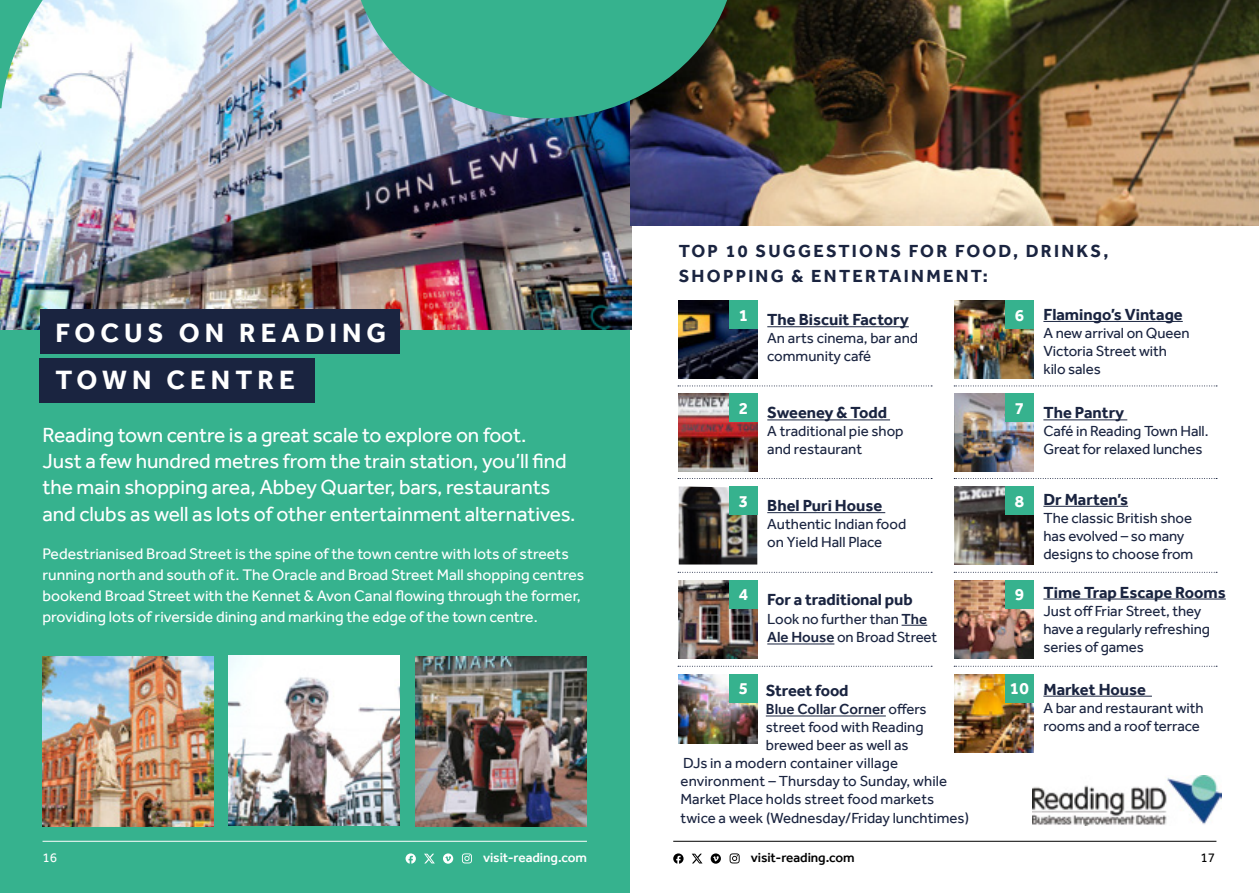
<style>
.page{position:relative;width:1259px;height:893px;background:#fff}
.page>*{position:absolute;margin:0;border:0;box-sizing:border-box;transform-origin:0 0}
.t1{font:700 27.3px/47.5px "Effra";letter-spacing:.185em;color:#fff}
.t2{font:21px/26.2px "Effra";letter-spacing:-.005em;color:#fff}
.t3{font:700 18px/25.5px "Effra";letter-spacing:.125em;color:#1a2440}
.t4{font:700 17.25px "Effra";color:#fff}
.t5{font:700 16.5px "Effra";color:#1a2440}
.t6{font:15.75px/21px "Effra";color:#fff}
.t7{font:15px/18px "Effra";letter-spacing:-.005em;color:#1a2440}
.t8{font:500 15px "Effra";color:#1a2440}
.t9{font:500 13.5px "Effra";letter-spacing:-.005em;color:#000}
.t10{font:500 13.5px "Effra";letter-spacing:-.005em;color:#fff}
.t11{font:13.5px "Effra";color:#000}
.t12{font:13.5px "Effra";color:#fff}
.s1{font-size:17.25px;color:#fff}
.s2{font-weight:500}
.s3{font-weight:400}
</style>
<div class="page">
<hr style="left:766px;top:716px;width:120px;height:1px;background:#1a2440">
<div style="left:0;top:21px;width:629px;height:872px;background:#36b28e"></div>
<img style="left:0;top:118px;width:631px;height:211px">
<img style="left:43px;top:656px;width:171px;height:171px">
<img style="left:228px;top:655px;width:172px;height:171px">
<img style="left:415px;top:656px;width:172px;height:171px">
<img style="left:631px;top:0;width:628px;height:225px">
<hr style="left:673px;top:841px;width:543px;height:1px;background:#000">
<svg style="left:729px;top:853px;width:10px;height:10px"></svg>
<svg style="left:692px;top:854px;width:10px;height:9px"></svg>
<svg style="left:673px;top:853px;width:10px;height:11px"></svg>
<svg style="left:710px;top:853px;width:11px;height:11px"></svg>
<img style="left:1032px;top:775px;width:189px;height:50px">
<img style="left:679px;top:300px;width:78px;height:79px">
<div style="left:729px;top:300px;width:28px;height:28px;background:#36b28e"></div>
<hr style="left:767px;top:326px;width:142px;height:1px;background:#1a2440">
<img style="left:955px;top:300px;width:78px;height:79px">
<div style="left:1005px;top:300px;width:28px;height:28px;background:#36b28e"></div>
<hr style="left:1043px;top:321px;width:139px;height:1px;background:#1a2440">
<img style="left:679px;top:394px;width:78px;height:78px">
<div style="left:729px;top:393px;width:28px;height:28px;background:#36b28e"></div>
<hr style="left:767px;top:420px;width:123px;height:1px;background:#1a2440">
<img style="left:955px;top:394px;width:78px;height:78px">
<div style="left:1005px;top:393px;width:28px;height:28px;background:#36b28e"></div>
<hr style="left:1043px;top:420px;width:84px;height:1px;background:#1a2440">
<svg style="left:678px;top:386px;width:254px;height:1px"></svg>
<svg style="left:954px;top:386px;width:263px;height:1px"></svg>
<img style="left:679px;top:486px;width:78px;height:78px">
<div style="left:729px;top:486px;width:28px;height:28px;background:#36b28e"></div>
<hr style="left:767px;top:512px;width:118px;height:1px;background:#1a2440">
<svg style="left:678px;top:478px;width:254px;height:1px"></svg>
<img style="left:955px;top:486px;width:78px;height:78px">
<div style="left:1005px;top:486px;width:28px;height:28px;background:#36b28e"></div>
<hr style="left:1043px;top:506px;width:85px;height:1px;background:#1a2440">
<svg style="left:954px;top:478px;width:263px;height:1px"></svg>
<img style="left:679px;top:580px;width:78px;height:78px">
<div style="left:729px;top:580px;width:28px;height:28px;background:#36b28e"></div>
<svg style="left:901px;top:625px;width:26px;height:1px"></svg>
<hr style="left:767px;top:644px;width:67px;height:1px;background:#1a2440">
<svg style="left:678px;top:572px;width:254px;height:1px"></svg>
<img style="left:955px;top:580px;width:78px;height:78px">
<div style="left:1005px;top:580px;width:28px;height:28px;background:#36b28e"></div>
<hr style="left:1043px;top:599px;width:182px;height:1px;background:#1a2440">
<svg style="left:954px;top:572px;width:263px;height:1px"></svg>
<img style="left:679px;top:674px;width:78px;height:70px">
<div style="left:729px;top:674px;width:28px;height:28px;background:#36b28e"></div>
<svg style="left:678px;top:666px;width:254px;height:1px"></svg>
<img style="left:955px;top:674px;width:78px;height:78px">
<div style="left:1005px;top:674px;width:28px;height:28px;background:#36b28e"></div>
<hr style="left:1043px;top:696px;width:109px;height:1px;background:#1a2440">
<svg style="left:954px;top:666px;width:263px;height:1px"></svg>
<div style="left:41px;top:309px;width:359px;height:45px;background:#1a2440"></div>
<div style="left:40px;top:358px;width:275px;height:44px;background:#1a2440"></div>
<img style="left:0;top:0;width:736px;height:118px">
<hr style="left:43px;top:841px;width:544px;height:1px;background:#fff">
<svg style="left:462px;top:853px;width:10px;height:10px"></svg>
<svg style="left:424px;top:854px;width:11px;height:9px"></svg>
<svg style="left:405px;top:853px;width:11px;height:11px"></svg>
<svg style="left:443px;top:853px;width:10px;height:11px"></svg>
<h1 class="t1" style="left:56px;top:308px;width:332px">FOCUS ON READING<br>TOWN CENTRE</h1>
<h2 class="t2" style="left:43px;top:421px;width:534px">Reading town centre is a great scale to explore on foot.<br>Just a few hundred metres from the train station, you’ll find the main shopping area, Abbey Quarter, bars, restaurants and clubs as well as lots of other entertainment alternatives.</h2>
<p class="t6" style="left:43px;top:543px;width:543px">Pedestrianised Broad Street is the spine of the town centre with lots of streets running north and south of it. The Oracle and Broad Street Mall shopping centres bookend Broad Street with the Kennet &amp; Avon Canal flowing through the former, providing lots of riverside dining and marking the edge of the town centre.</p>
<p class="t12" style="left:43px;top:850px;width:16px">16</p>
<p class="t10" style="left:483px;top:850px;width:105px">visit-reading.com</p>
<p class="t3" style="left:679px;top:238px;width:431px">TOP 10 SUGGESTIONS FOR FOOD, DRINKS,<br>SHOPPING &amp; ENTERTAINMENT:</p>
<p class="t5" style="left:739px;top:310px;width:171px"><sup>1</sup> The Biscuit Factory</p>
<p class="t7" style="left:767px;top:329px;width:152px">An arts cinema, bar and community café</p>
<p class="t5" style="left:1015px;top:305px;width:169px"><span class="s1">6</span> Flamingo’s Vintage</p>
<p class="t7" style="left:1043px;top:324px;width:148px">A new arrival on Queen<br>Victoria Street with kilo sales</p>
<p class="t5" style="left:739px;top:403px;width:150px"><sup>2</sup> Sweeney &amp; Todd</p>
<p class="t7" style="left:767px;top:422px;width:138px">A traditional pie shop and restaurant</p>
<p class="t5" style="left:739px;top:496px;width:145px"><sup>3</sup> Bhel Puri House</p>
<p class="t7" style="left:767px;top:515px;width:140px">Authentic Indian food on Yield Hall Place</p>
<p class="t5" style="left:739px;top:590px;width:175px"><sup>4</sup> For a traditional pub</p>
<p class="t7" style="left:767px;top:609px;width:171px;line-height:18.8px">Look no further than <span class="s2">The<br>Ale House</span> on Broad Street</p>
<p class="t5" style="left:1015px;top:403px;width:111px"><sup>7</sup> The Pantry</p>
<p class="t7" style="left:1043px;top:422px;width:167px">Café in Reading Town Hall.<br>Great for relaxed lunches</p>
<p class="t5" style="left:1015px;top:489px;width:115px"><span class="s1">8</span> Dr Marten’s</p>
<p class="t7" style="left:1043px;top:509px;width:151px">The classic British shoe has evolved – so many designs to choose from</p>
<p class="t5" style="left:1015px;top:582px;width:212px"><span class="s1">9</span> Time Trap Escape Rooms</p>
<p class="t7" style="left:1043px;top:601px;width:168px">Just off Friar Street, they have a regularly refreshing series of games</p>
<p class="t4" style="left:739px;top:678px;width:11px">5</p>
<p class="t5" style="left:1009px;top:679px;width:138px"><span class="s1">10</span> Market House</p>
<p class="t7" style="left:1043px;top:698px;width:162px">A bar and restaurant with rooms and a roof terrace</p>
<p class="t5" style="left:766px;top:680px;width:84px">Street food</p>
<p class="t8" style="left:766px;top:700px;width:162px">Blue Collar Corner <span class="s3">offers</span></p>
<p class="t7" style="left:766px;top:718px;width:159px">street food with Reading</p>
<p class="t7" style="left:766px;top:736px;width:144px">brewed beer as well as</p>
<p class="t7" style="left:683px;top:754px;width:216px">DJs in a modern container village</p>
<p class="t7" style="left:680px;top:772px;width:268px">environment – Thursday to Sunday, while</p>
<p class="t7" style="left:680px;top:790px;width:255px">Market Place holds street food markets</p>
<p class="t7" style="left:680px;top:808px;width:290px">twice a week (Wednesday/Friday lunchtimes)</p>
<p class="t9" style="left:750px;top:850px;width:105px">visit-reading.com</p>
<p class="t11" style="left:1200px;top:850px;width:16px">17</p>
</div>
